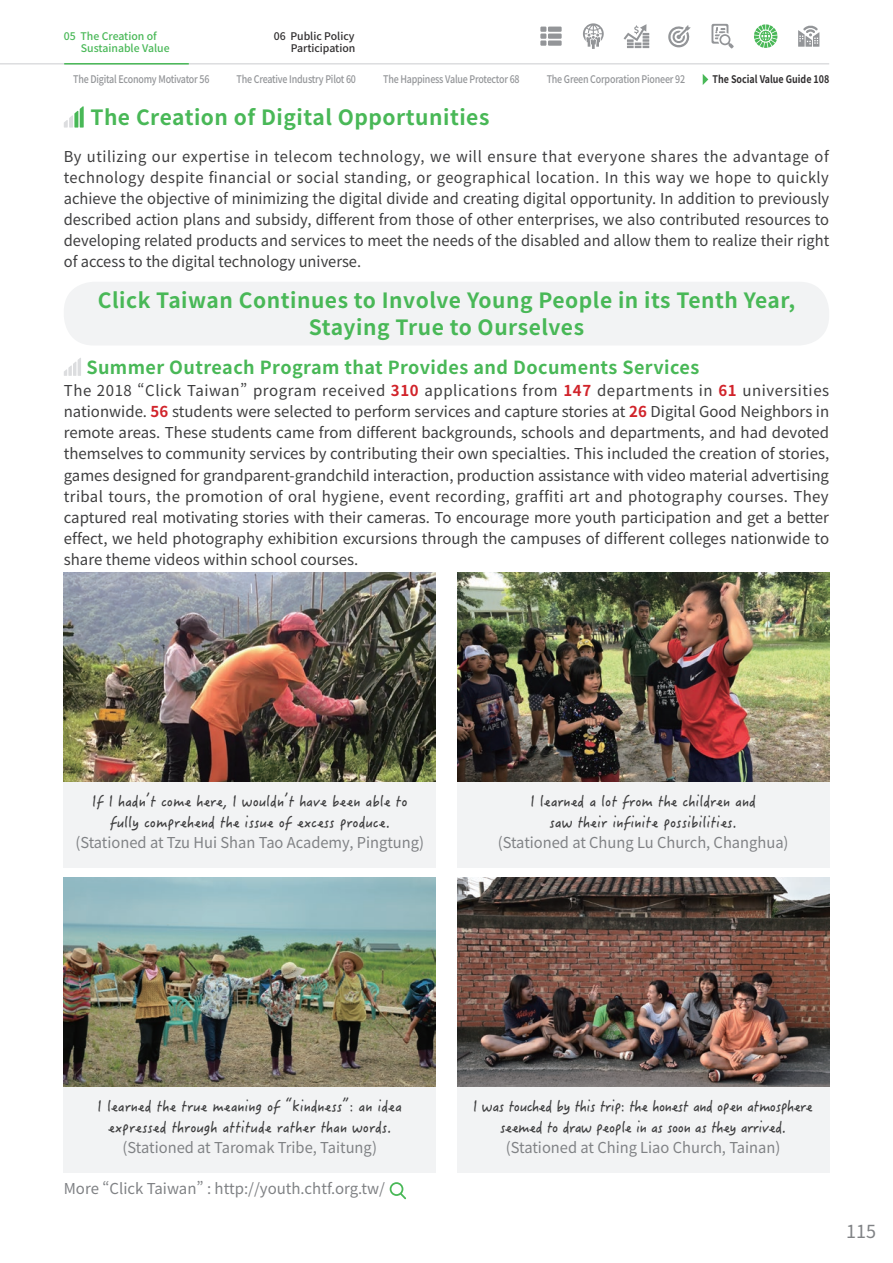
<style>
.page{position:relative;width:893px;height:1263px;background:#fff}
.page>*{position:absolute;margin:0;border:0;box-sizing:border-box;transform-origin:0 0}
.t1{font:700 21px "Noto Sans CJ Ktc";letter-spacing:.025em;color:#49b857}
.t2{font:700 18px "Noto Sans CJ Ktc";letter-spacing:.025em;color:#49b857}
.t3{font:18px "Noto Sans CJ Ktc";color:#808285}
.Black_Text10_5{font:15px/21px "Noto Sans CJ Ktc";color:#3e3e3f;text-align:justify}
.Black_Text10_5-2{font:15px/21px "Hanzi Pen SC W5";color:#3e3e3f;text-align:center}
.Black_Text10_5-3{font:15px "Noto Sans CJ Ktc";color:#808285}
.Black_Text10_5-4{font:15px/21px "Hanzi Pen SC W5";letter-spacing:-.025em;color:#3e3e3f;text-align:center}
.Notes_Gray{font:15px "Noto Sans CJ Ktc";color:#808285}
.t4{font:500 10.5px "Noto Sans CJ Ktc";letter-spacing:-.02em;color:#939598;scale:.85 1}
.t5{font:500 10.5px/12px "Noto Sans CJ Ktc";color:#49b857}
.t6{font:500 10.5px/12px "Noto Sans CJ Ktc";color:#312f30;text-align:right}
.t7{font:700 10.5px "Noto Sans CJ Ktc";color:#312f30;scale:.85 1}
.s1{font-weight:700;color:#d1232a}
</style>
<div class="page">
<hr style="left:0;top:63px;width:829px;height:2px;background:#dcdddf">
<hr style="left:64px;top:63px;width:125px;height:2px;background:#49b857">
<svg style="left:624px;top:24px;width:25px;height:24px"></svg>
<svg style="left:583px;top:23px;width:21px;height:26px"></svg>
<svg style="left:668px;top:25px;width:23px;height:23px"></svg>
<svg style="left:711px;top:24px;width:23px;height:24px"></svg>
<svg style="left:754px;top:24px;width:23px;height:24px"></svg>
<svg style="left:798px;top:25px;width:21px;height:22px"></svg>
<svg style="left:540px;top:27px;width:22px;height:19px"></svg>
<svg style="left:703px;top:74px;width:5px;height:11px"></svg>
<svg style="left:64px;top:106px;width:20px;height:22px"></svg>
<div style="left:64px;top:282px;width:765px;height:63px;background:#f2f3f4;border-radius:30px"></div>
<svg style="left:64px;top:358px;width:17px;height:18px"></svg>
<svg style="left:390px;top:1182px;width:16px;height:17px"></svg>
<img style="left:64px;top:572px;width:372px;height:210px">
<img style="left:64px;top:878px;width:372px;height:209px">
<img style="left:457px;top:572px;width:372px;height:210px">
<img style="left:457px;top:878px;width:372px;height:209px">
<div style="left:64px;top:782px;width:372px;height:85px;background:#f2f3f4"></div>
<div style="left:64px;top:1087px;width:372px;height:85px;background:#f2f3f4"></div>
<div style="left:457px;top:782px;width:372px;height:85px;background:#f2f3f4"></div>
<div style="left:457px;top:1087px;width:372px;height:85px;background:#f2f3f4"></div>
<p class="t5" style="left:81px;top:30px;width:90px;text-indent:-17px">05 The Creation of<br>Sustainable Value</p>
<p class="t6" style="left:274px;top:30px;width:83px">06 Public Policy<br>Participation</p>
<p class="t4" style="left:73px;top:74px;width:162px">The Digital Economy Motivator 56</p>
<p class="t4" style="left:236px;top:74px;width:142px">The Creative Industry Pilot 60</p>
<p class="t4" style="left:383px;top:74px;width:162px">The Happiness Value Protector 68</p>
<p class="t4" style="left:547px;top:74px;width:164px">The Green Corporation Pioneer 92</p>
<p class="t7" style="left:713px;top:74px;width:139px">The Social Value Guide 108</p>
<p class="t1" style="left:90px;top:105px;width:401px">The Creation of Digital Opportunities</p>
<p class="Black_Text10_5" style="left:64px;top:146px;width:767px">By utilizing our expertise in telecom technology, we will ensure that everyone shares the advantage of technology despite financial or social standing, or geographical location. In this way we hope to quickly achieve the objective of minimizing the digital divide and creating digital opportunity. In addition to previously described action plans and subsidy, different from those of other enterprises, we also contributed resources to developing related products and services to meet the needs of the disabled and allow them to realize their right of access to the digital technology universe.</p>
<p class="t1" style="left:98px;top:289px;width:699px">Click Taiwan Continues to Involve Young People in its Tenth Year,</p>
<p class="t1" style="left:309px;top:316px;width:277px">Staying True to Ourselves</p>
<p class="t2" style="left:86px;top:357px;width:615px">Summer Outreach Program that Provides and Documents Services</p>
<p class="Black_Text10_5" style="left:64px;top:381px;width:767px">The 2018 “Click Taiwan” program received <span class="s1">310</span> applications from <span class="s1">147</span> departments in <span class="s1">61</span> universities nationwide. <span class="s1">56</span> students were selected to perform services and capture stories at <span class="s1">26</span> Digital Good Neighbors in remote areas. These students came from different backgrounds, schools and departments, and had devoted themselves to community services by contributing their own specialties. This included the creation of stories, games designed for grandparent-grandchild interaction, production assistance with video material advertising tribal tours, the promotion of oral hygiene, event recording, graffiti art and photography courses. They captured real motivating stories with their cameras. To encourage more youth participation and get a better effect, we held photography exhibition excursions through the campuses of different colleges nationwide to share theme videos within school courses.</p>
<p class="Black_Text10_5-2" style="left:92px;top:790px;width:317px">If I hadn’t come here, I wouldn’t have been able to fully comprehend the issue of excess produce.</p>
<p class="Black_Text10_5-3" style="left:75px;top:834px;width:350px">(Stationed at Tzu Hui Shan Tao Academy, Pingtung)</p>
<p class="Black_Text10_5-2" style="left:530px;top:790px;width:227px">I learned a lot from the children and saw their infinite possibilities.</p>
<p class="Black_Text10_5-3" style="left:498px;top:834px;width:292px">(Stationed at Chung Lu Church, Changhua)</p>
<p class="Black_Text10_5-2" style="left:98px;top:1095px;width:306px">I learned the true meaning of “kindness”: an idea expressed through attitude rather than words.</p>
<p class="Black_Text10_5-3" style="left:123px;top:1139px;width:256px">(Stationed at Taromak Tribe, Taitung)</p>
<p class="Notes_Gray" style="left:64px;top:1180px;width:323px">More “Click Taiwan” : http://youth.chtf.org.tw/</p>
<p class="Black_Text10_5-4" style="left:473px;top:1095px;width:341px">I was touched by this trip: the honest and open atmosphere seemed to draw people in as soon as they arrived.</p>
<p class="Black_Text10_5-3" style="left:506px;top:1139px;width:276px">(Stationed at Ching Liao Church, Tainan)</p>
<p class="t3" style="left:846px;top:1221px;width:31px">115</p>
</div>
